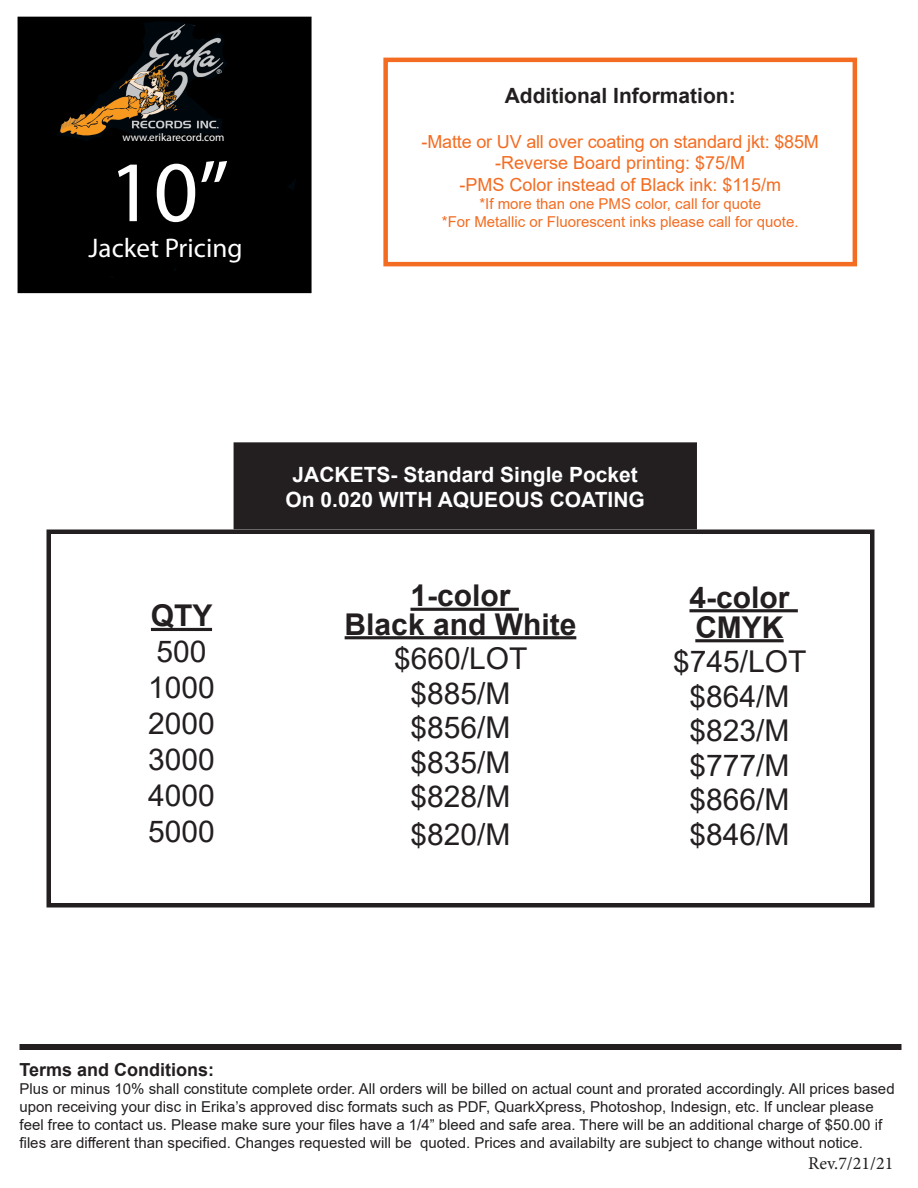
<style>
.page{position:relative;width:918px;height:1188px;background:#fff}
.page>*{position:absolute;margin:0;border:0;box-sizing:border-box;transform-origin:0 0}
.t1{font:87px "Myriad Pro";color:#fff}
.t2{font:30px "Arial";color:#231f20}
.t3{font:700 30px "Arial";color:#231f20}
.t4{font:27px "Myriad Pro";color:#fff}
.t5{font:700 21px "Arial";color:#fff}
.t6{font:700 21px "Arial";color:#231f20}
.t7{font:18px "Arial";color:#f36c21}
.t8{font:700 18px "Arial";color:#231f20}
.t9{font:18px "Minion Pro";color:#231f20}
.t10{font:15px/18px "Arial";color:#231f20}
.t11{font:15px "Arial";color:#f36c21}
.t12{font:11.1px "Myriad Pro";color:#fff}
</style>
<div class="page">
<div style="left:383px;top:58px;width:474px;height:208px;border:4px solid #f36c21"></div>
<hr style="left:151px;top:628px;width:61px;height:3px;background:#231f20">
<hr style="left:410px;top:608px;width:109px;height:3px;background:#231f20">
<hr style="left:345px;top:636px;width:231px;height:3px;background:#231f20">
<hr style="left:689px;top:609px;width:109px;height:3px;background:#231f20">
<hr style="left:695px;top:639px;width:89px;height:3px;background:#231f20">
<div style="left:46px;top:530px;width:828px;height:378px;border:4px solid #231f20"></div>
<div style="left:234px;top:443px;width:462px;height:86px;background:#231f20"></div>
<div style="left:234px;top:442px;width:463px;height:87px;border:2px solid #231f20"></div>
<svg style="left:17px;top:16px;width:294px;height:276px;background:#0b0a08"></svg>
<div style="left:20px;top:1044px;width:882px;height:6px;background:#231f20"></div>
<p class="t12" style="left:123px;top:130px;width:103px">www.erikarecord.com</p>
<p class="t1" style="left:109px;top:138px;width:122px">10”</p>
<p class="t4" style="left:89px;top:231px;width:155px">Jacket Pricing</p>
<p class="t6" style="left:505px;top:81px;width:233px">Additional Information:</p>
<p class="t7" style="left:422px;top:129px;width:399px">-Matte or UV all over coating on standard jkt: $85M</p>
<p class="t7" style="left:495px;top:151px;width:252px">-Reverse Board printing: $75/M</p>
<p class="t7" style="left:459px;top:172px;width:323px">-PMS Color instead of Black ink: $115/m</p>
<p class="t11" style="left:479px;top:193px;width:283px">*If more than one PMS color, call for quote</p>
<p class="t11" style="left:442px;top:211px;width:358px">*For Metallic or Fluorescent inks please call for quote.</p>
<p class="t3" style="left:151px;top:595px;width:63px">QTY</p>
<p class="t2" style="left:156px;top:631px;width:52px">500</p>
<p class="t2" style="left:148px;top:667px;width:68px">1000</p>
<p class="t2" style="left:148px;top:703px;width:68px">2000</p>
<p class="t2" style="left:148px;top:739px;width:68px">3000</p>
<p class="t2" style="left:148px;top:775px;width:68px">4000</p>
<p class="t2" style="left:148px;top:811px;width:68px">5000</p>
<p class="t5" style="left:293px;top:460px;width:347px">JACKETS- Standard Single Pocket</p>
<p class="t5" style="left:286px;top:485px;width:361px">On 0.020 WITH AQUEOUS COATING</p>
<p class="t3" style="left:410px;top:574px;width:102px">1-color</p>
<p class="t3" style="left:345px;top:603px;width:233px">Black and White</p>
<p class="t2" style="left:394px;top:638px;width:135px">$660/LOT</p>
<p class="t2" style="left:410px;top:672px;width:102px">$885/M</p>
<p class="t2" style="left:410px;top:707px;width:102px">$856/M</p>
<p class="t2" style="left:410px;top:741px;width:102px">$835/M</p>
<p class="t2" style="left:410px;top:776px;width:102px">$828/M</p>
<p class="t2" style="left:410px;top:813px;width:102px">$820/M</p>
<p class="t3" style="left:689px;top:576px;width:102px">4-color</p>
<p class="t3" style="left:695px;top:606px;width:90px">CMYK</p>
<p class="t2" style="left:673px;top:641px;width:135px">$745/LOT</p>
<p class="t2" style="left:689px;top:675px;width:102px">$864/M</p>
<p class="t2" style="left:689px;top:710px;width:102px">$823/M</p>
<p class="t2" style="left:689px;top:744px;width:102px">$777/M</p>
<p class="t2" style="left:689px;top:779px;width:102px">$866/M</p>
<p class="t2" style="left:689px;top:813px;width:102px">$846/M</p>
<p class="t8" style="left:20px;top:1057px;width:196px">Terms and Conditions:</p>
<p class="t10" style="left:20px;top:1079px;width:877px">Plus or minus 10% shall constitute complete order. All orders will be billed on actual count and prorated accordingly. All prices based upon receiving your disc in Erika’s approved disc formats such as PDF, QuarkXpress, Photoshop, Indesign, etc. If unclear please feel free to contact us. Please make sure your files have a 1/4” bleed and safe area. There will be an additional charge of $50.00 if files are different than specified. Changes requested will be quoted. Prices and availabilty are subject to change without notice.</p>
<p class="t9" style="left:808px;top:1151px;width:87px">Rev.7/21/21</p>
</div>
